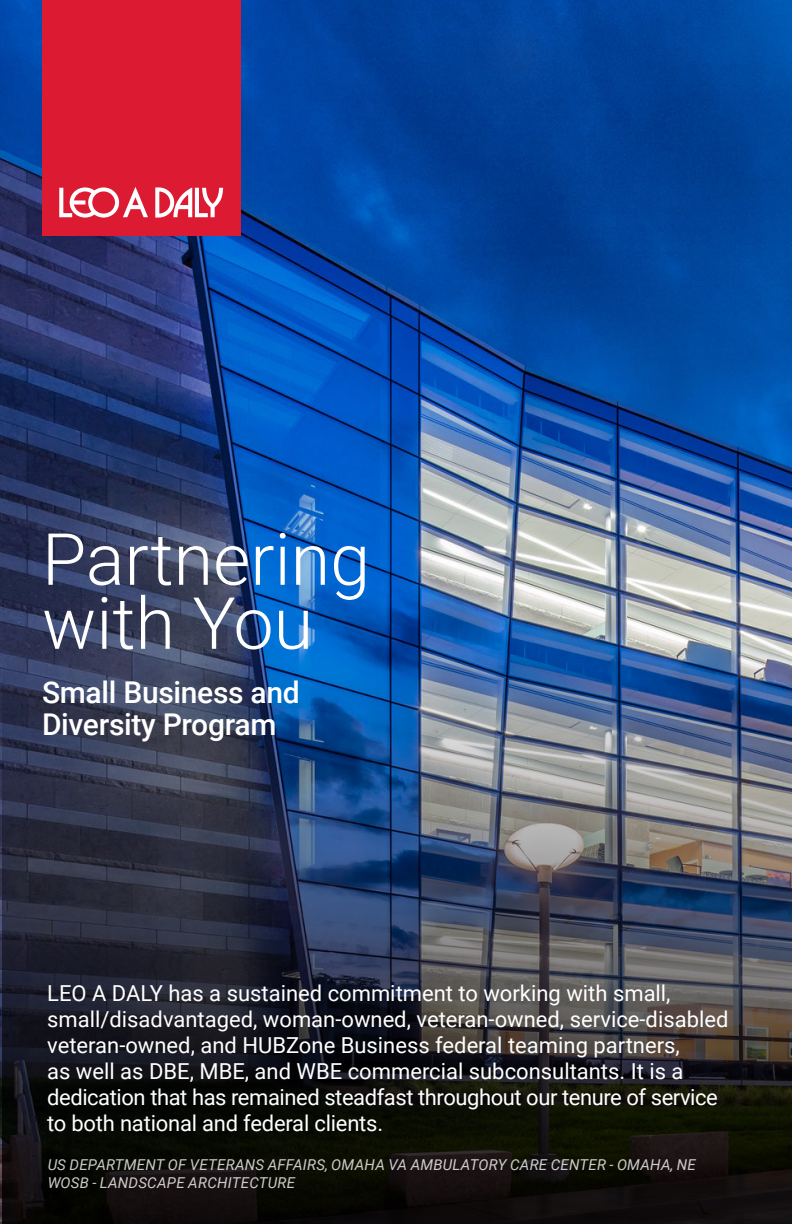
<style>
.page{position:relative;width:792px;height:1224px;background:#fff}
.page>*{position:absolute;margin:0;border:0;box-sizing:border-box;transform-origin:0 0}
.Cover_H1{font:300 72px/64px "Roboto";color:#fff}
.Cover_Description{font:500 30px/32px "Roboto";letter-spacing:-.01em;color:#fff}
.Cover_Description-2{font:22px/26px "Roboto";color:#fff}
.t1{font:italic 15px/18px "Roboto";letter-spacing:.015em;color:#fff}
</style>
<div class="page">
<img style="left:0;top:0;width:792px;height:1224px">
<img style="left:2px;top:531px;width:790px;height:693px">
<div style="left:42px;top:0;width:198px;height:236px;background:#dc1a32"></div>
<svg style="left:155px;top:187px;width:68px;height:31px"></svg>
<svg style="left:59px;top:187px;width:89px;height:31px"></svg>
<p class="Cover_H1" style="left:42px;top:525px;width:330px">Partnering with You</p>
<p class="Cover_Description" style="left:42px;top:675px;width:259px">Small Business and<br>Diversity Program</p>
<p class="Cover_Description-2" style="left:47px;top:979px;width:683px">LEO A DALY has a sustained commitment to working with small, small/disadvantaged, woman-owned, veteran-owned, service-disabled veteran-owned, and HUBZone Business federal teaming partners,<br>as well as DBE, MBE, and WBE commercial subconsultants. It is a dedication that has remained steadfast throughout our tenure of service to both national and federal clients.</p>
<p class="t1" style="left:47px;top:1155px;width:650px">US DEPARTMENT OF VETERANS AFFAIRS, OMAHA VA AMBULATORY CARE CENTER - OMAHA, NE<br>WOSB - LANDSCAPE ARCHITECTURE</p>
</div>
